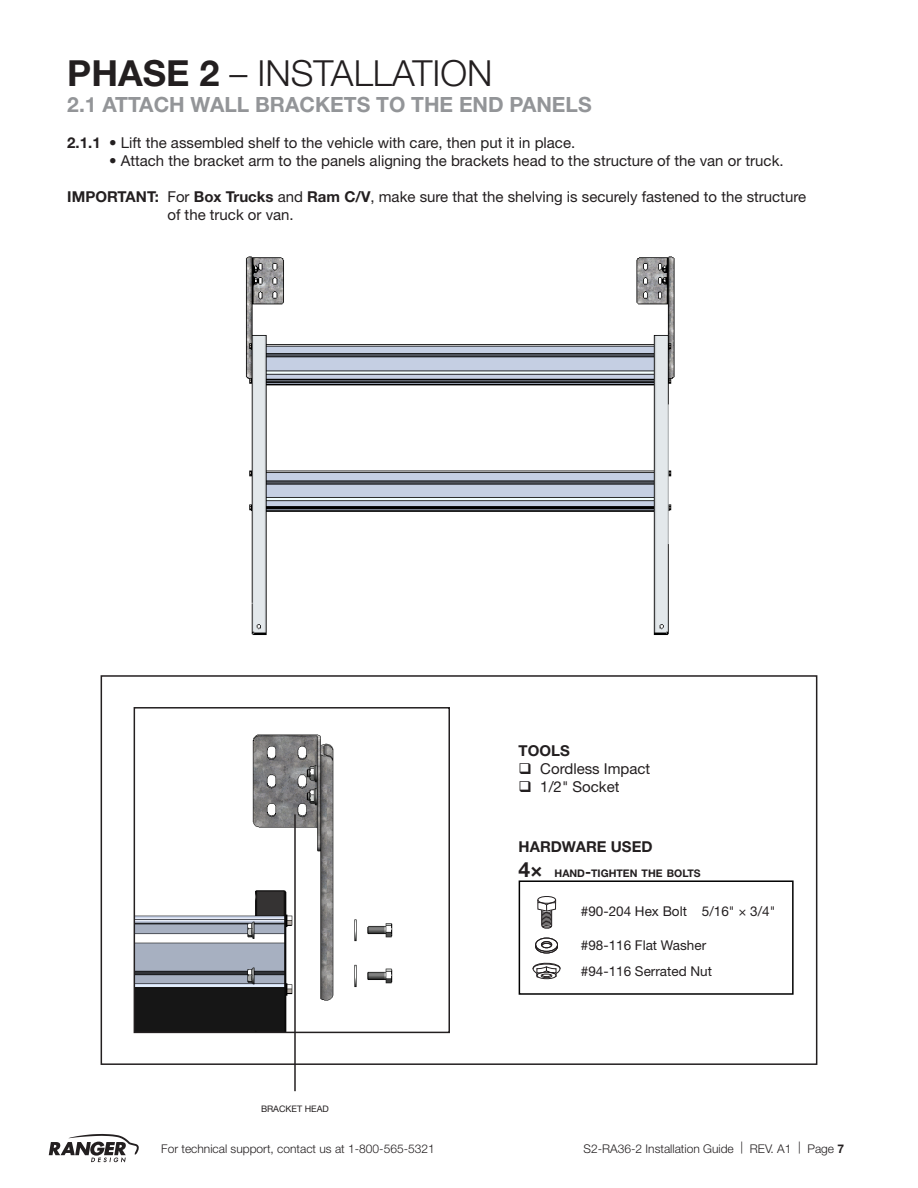
<style>
.page{position:relative;width:918px;height:1188px;background:#fff}
.page>*{position:absolute;margin:0;border:0;box-sizing:border-box;transform-origin:0 0}
.Phase{font:300 36px "Helvetica Neue LT Std";color:#231f20}
.Steps{font:700 21px "Helvetica Neue LT Std";color:#939598}
.t1{font:15px "Helvetica Neue LT Std";color:#231f20}
.t2{font:700 15px "Helvetica Neue LT Std";color:#231f20}
.t3{font:13.5px "Helvetica Neue LT Std";color:#231f20}
.t4{font:300 12px "Helvetica Neue LT Std";color:#231f20}
.t5{font:700 10.5px "Helvetica Neue LT Std";color:#231f20}
.t6{font:9px "Helvetica Neue LT Std";color:#231f20}
.s1{font-weight:700}
.s2{font-size:21px}
.s3{font-size:15px}
</style>
<div class="page">
<svg style="left:49px;top:1134px;width:90px;height:29px"></svg>
<img style="left:137px;top:734px;width:256px;height:296px">
<div style="left:134px;top:707px;width:316px;height:326px;border:2px solid #231f20"></div>
<div style="left:101px;top:675px;width:716px;height:390px;border:2px solid #231f20"></div>
<div style="left:519px;top:880px;width:275px;height:115px;border:2px solid #000"></div>
<svg style="left:535px;top:937px;width:23px;height:17px"></svg>
<svg style="left:537px;top:896px;width:19px;height:33px"></svg>
<svg style="left:532px;top:962px;width:29px;height:18px"></svg>
<hr style="left:294px;top:814px;width:2px;height:277px;background:#231f20">
<img style="left:245px;top:256px;width:430px;height:379px">
<p class="Phase" style="left:67px;top:51px;width:427px"><span class="s1">PHASE 2</span> – INSTALLATION</p>
<p class="Steps" style="left:67px;top:91px;width:526px">2.1 ATTACH WALL BRACKETS TO THE END PANELS</p>
<p class="t1" style="left:67px;top:134px;width:509px"><span class="s1">2.1.1</span> • Lift the assembled shelf to the vehicle with care, then put it in place.</p>
<p class="t1" style="left:109px;top:152px;width:676px">• Attach the bracket arm to the panels aligning the brackets head to the structure of the van or truck.</p>
<p class="t1" style="left:67px;top:188px;width:740px"><span class="s1">IMPORTANT:</span> For <span class="s1">Box Trucks</span> and <span class="s1">Ram C/V</span>, make sure that the shelving is securely fastened to the structure</p>
<p class="t1" style="left:167px;top:206px;width:128px">of the truck or van.</p>
<p class="t2" style="left:519px;top:742px;width:53px">TOOLS</p>
<p class="t1" style="left:519px;top:760px;width:133px">❑ Cordless Impact</p>
<p class="t1" style="left:519px;top:778px;width:102px">❑ 1/2" Socket</p>
<p class="t6" style="left:261px;top:1104px;width:69px">BRACKET HEAD</p>
<p class="t2" style="left:519px;top:837px;width:135px">HARDWARE USED</p>
<p class="t5" style="left:519px;top:867px;width:184px"><span class="s2">4×</span> HAND<span class="s3">-</span>TIGHTEN THE BOLTS</p>
<p class="t3" style="left:581px;top:903px;width:196px">#90-204 Hex Bolt 5/16" × 3/4"</p>
<p class="t3" style="left:581px;top:937px;width:127px">#98-116 Flat Washer</p>
<p class="t3" style="left:581px;top:963px;width:133px">#94-116 Serrated Nut</p>
<p class="t4" style="left:161px;top:1141px;width:275px">For technical support, contact us at 1-800-565-5321</p>
<p class="t4" style="left:584px;top:1141px;width:262px">S2-RA36-2 Installation Guide | REV. A1 | Page <span class="s1">7</span></p>
</div>
